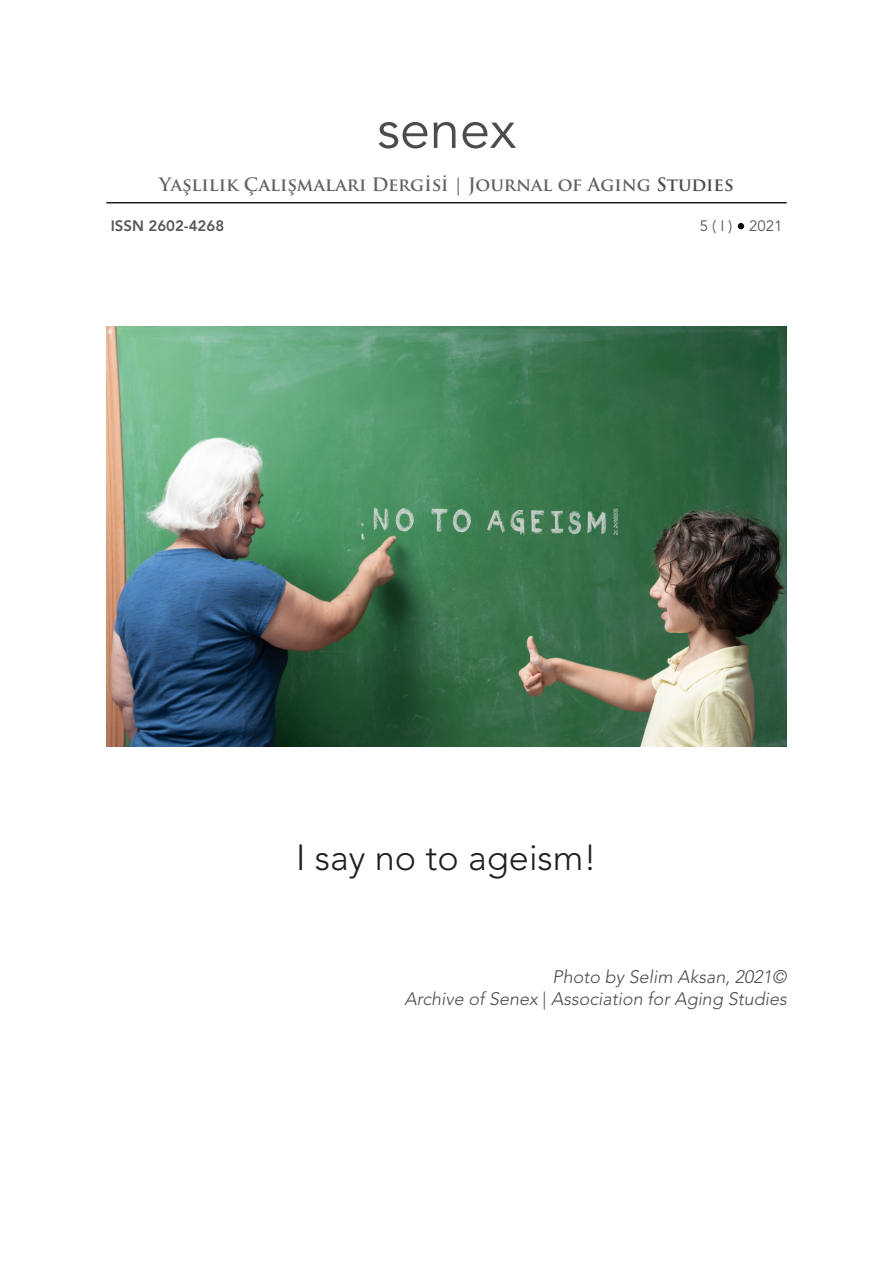
<style>
.page{position:relative;width:893px;height:1263px;background:#fff}
.page>*{position:absolute;margin:0;border:0;box-sizing:border-box;transform-origin:0 0}
.t1{font:54px "Avenir LT Std Book TR";color:#4b4c4d}
.t2{font:36px "Avenir LT Std Light TR";color:#231f20}
.t3{font:18px "Avenir LT Std Light Italic TR";color:#4d4c4f}
.t4{font:700 18px "Trajan Pro";color:#636366}
.t5{font:15px "Avenir LT Std Roman Bold TR";color:#57585a}
.t6{font:15px "Avenir LT Std Book TR";color:#57585a}
.s1{color:#4b4c4d}
.s2{font-family:"Avenir LT Std Light TR"}
</style>
<div class="page">
<hr style="left:106px;top:202px;width:681px;height:1px;background:#231f20">
<svg style="left:738px;top:223px;width:6px;height:6px"></svg>
<img style="left:106px;top:327px;width:681px;height:420px">
<p class="t1" style="left:377px;top:97px;width:141px">senex</p>
<p class="t4" style="left:159px;top:173px;width:576px">Yaşlılık Çalışmaları Dergisi | Journal of Aging <span class="s1">Studies</span></p>
<p class="t5" style="left:111px;top:217px;width:115px">ISSN 2602-4268</p>
<p class="t6" style="left:700px;top:217px;width:84px">5 ( I ) 2021</p>
<p class="t2" style="left:296px;top:836px;width:302px">I say no to ageism!</p>
<p class="t3" style="left:552px;top:966px;width:236px">Photo by Selim Aksan, 2021©</p>
<p class="t3" style="left:404px;top:988px;width:384px">Archive of Senex <span class="s2">|</span> Association for Aging Studies</p>
</div>
